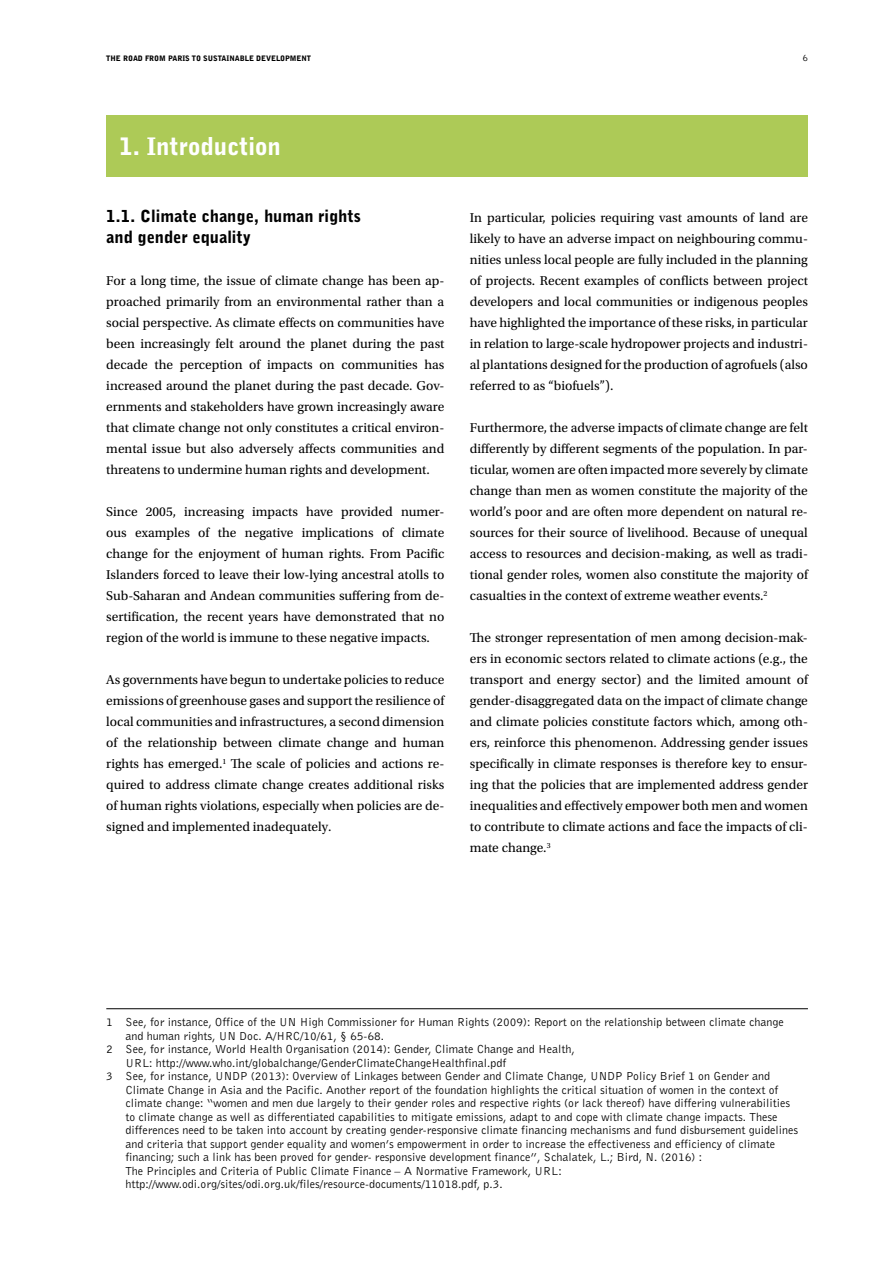
<style>
.page{position:relative;width:893px;height:1263px;background:#fff}
.page>*{position:absolute;margin:0;border:0;box-sizing:border-box;transform-origin:0 0}
.t1{font:900 24px "Bell Gothic BT";color:#fff}
.t2{font:900 16.5px/21px "Bell Gothic BT";color:#000}
.t3{font:13.5px/21px "Utopia Std";color:#000;text-align:justify}
.t4{font:12px "Bell Gothic BT";color:#000}
.t5{font:9.75px "Bell Gothic BT";color:#000}
.t6{font:900 7.5px "Bell Gothic BT";color:#000}
</style>
<div class="page">
<div style="left:106px;top:115px;width:702px;height:62px;background:#adca57"></div>
<hr style="left:106px;top:1008px;width:702px;height:1px;background:#000">
<p class="t6" style="left:106px;top:54px;width:206px">THE ROAD FROM PARIS TO SUSTAINABLE DEVELOPMENT</p>
<p class="t5" style="left:802px;top:52px;width:7px">6</p>
<h1 class="t1" style="left:119px;top:132px;width:163px">1. Introduction</h1>
<p class="t2" style="left:106px;top:205px;width:256px">1.1. Climate change, human rights and gender equality</p>
<p class="t3" style="left:106px;top:270px;width:340px">For a long time, the issue of climate change has been ap&shy;proached primarily from an environmental rather than a social perspective. As climate effects on communities have been increasingly felt around the planet during the past decade the perception of impacts on communities has increased around the planet during the past decade. Gov&shy;ernments and stakeholders have grown increasingly aware that climate change not only constitutes a critical environ&shy;mental issue but also adversely affects communities and threatens to undermine human rights and development.</p>
<p class="t3" style="left:106px;top:501px;width:340px">Since 2005, increasing impacts have provided numer&shy;ous examples of the negative implications of climate change for the enjoyment of human rights. From Pacific Islanders forced to leave their low-lying ancestral atolls to Sub-Saharan and Andean communities suffering from de&shy;sertification, the recent years have demonstrated that no region of the world is immune to these negative impacts.</p>
<p class="t3" style="left:106px;top:669px;width:340px">As governments have begun to undertake policies to reduce emissions of greenhouse gases and support the resilience of local communities and infrastructures, a second dimension of the relationship between climate change and human rights has emerged.<sup>1</sup> The scale of policies and actions re&shy;quired to address climate change creates additional risks of human rights violations, especially when policies are de&shy;signed and implemented inadequately.</p>
<p class="t3" style="left:470px;top:207px;width:340px">In particular, policies requiring vast amounts of land are likely to have an adverse impact on neighbouring commu&shy;nities unless local people are fully included in the planning of projects. Recent examples of conflicts between project developers and local communities or indigenous peoples have highlighted the importance of these risks, in particular in relation to large-scale hydropower projects and industri&shy;al plantations designed for the production of agrofuels (also referred to as “biofuels”).</p>
<p class="t3" style="left:470px;top:417px;width:340px">Furthermore, the adverse impacts of climate change are felt differently by different segments of the population. In par&shy;ticular, women are often impacted more severely by climate change than men as women constitute the majority of the world’s poor and are often more dependent on natural re&shy;sources for their source of livelihood. Because of unequal access to resources and decision-making, as well as tradi&shy;tional gender roles, women also constitute the majority of casualties in the context of extreme weather events.<sup>2</sup></p>
<p class="t3" style="left:470px;top:627px;width:340px">The stronger representation of men among decision-mak&shy;ers in economic sectors related to climate actions (e.g., the transport and energy sector) and the limited amount of gender-disaggregated data on the impact of climate change and climate policies constitute factors which, among oth&shy;ers, reinforce this phenomenon. Addressing gender issues specifically in climate responses is therefore key to ensur&shy;ing that the policies that are implemented address gender inequalities and effectively empower both men and women to contribute to climate actions and face the impacts of cli&shy;mate change.<sup>3</sup></p>
<p class="t4" style="left:106px;top:1015px;width:679px">1 See, for instance, Office of the UN High Commissioner for Human Rights (2009): Report on the relationship between climate change</p>
<p class="t4" style="left:125px;top:1028px;width:260px">and human rights, UN Doc. A/HRC/10/61, § 65-68.</p>
<p class="t4" style="left:106px;top:1042px;width:470px">2 See, for instance, World Health Organisation (2014): Gender, Climate Change and Health,</p>
<p class="t4" style="left:125px;top:1055px;width:382px">URL: http://www.who.int/globalchange/GenderClimateChangeHealthfinal.pdf</p>
<p class="t4" style="left:106px;top:1069px;width:665px">3 See, for instance, UNDP (2013): Overview of Linkages between Gender and Climate Change, UNDP Policy Brief 1 on Gender and</p>
<p class="t4" style="left:125px;top:1082px;width:654px">Climate Change in Asia and the Pacific. Another report of the foundation highlights the critical situation of women in the context of</p>
<p class="t4" style="left:125px;top:1096px;width:666px">climate change: “women and men due largely to their gender roles and respective rights (or lack thereof) have differing vulnerabilities</p>
<p class="t4" style="left:125px;top:1109px;width:653px">to climate change as well as differentiated capabilities to mitigate emissions, adapt to and cope with climate change impacts. These</p>
<p class="t4" style="left:125px;top:1123px;width:674px">differences need to be taken into account by creating gender-responsive climate financing mechanisms and fund disbursement guidelines</p>
<p class="t4" style="left:125px;top:1136px;width:651px">and criteria that support gender equality and women’s empowerment in order to increase the effectiveness and efficiency of climate</p>
<p class="t4" style="left:125px;top:1150px;width:578px">financing; such a link has been proved for gender- responsive development finance”, Schalatek, L.; Bird, N. (2016) :</p>
<p class="t4" style="left:125px;top:1163px;width:438px">The Principles and Criteria of Public Climate Finance – A Normative Framework, URL:</p>
<p class="t4" style="left:125px;top:1177px;width:379px">http://www.odi.org/sites/odi.org.uk/files/resource-documents/11018.pdf, p.3.</p>
</div>
